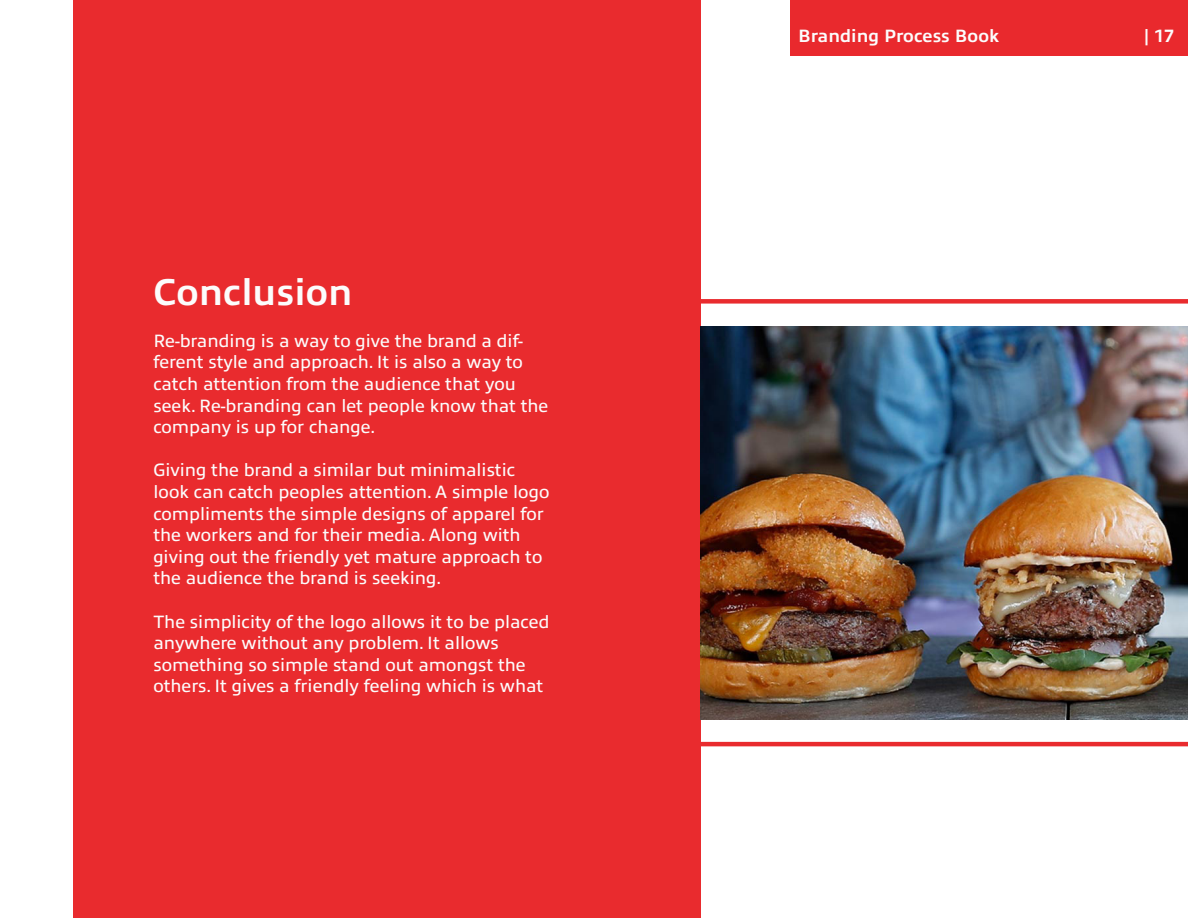
<style>
.page{position:relative;width:1188px;height:918px;background:#fff}
.page>*{position:absolute;margin:0;border:0;box-sizing:border-box;transform-origin:0 0}
.t1{font:700 37.5px "Allumi Std";color:#fcfcfc}
.t2{font:18px/21.6px "Allumi Std";color:#fcfcfc}
.t3{font:700 18px "Allumi Std";color:#fcfcfc}
</style>
<div class="page">
<div style="left:73px;top:0;width:628px;height:918px;background:#e92b2e"></div>
<img style="left:701px;top:326px;width:487px;height:393px">
<div style="left:791px;top:0;width:397px;height:55px;background:#e9292d"></div>
<div style="left:701px;top:299px;width:487px;height:5px;background:#e92b2e"></div>
<hr style="left:701px;top:742px;width:487px;height:4px;background:#e92b2e">
<p class="t1" style="left:153px;top:272px;width:201px">Conclusion</p>
<p class="t2" style="left:153px;top:330px;width:397px">Re-branding is a way to give the brand a dif&shy;ferent style and approach. It is also a way to catch attention from the audience that you seek. Re-branding can let people know that the company is up for change.</p>
<p class="t2" style="left:153px;top:460px;width:398px">Giving the brand a similar but minimalistic look can catch peoples attention. A simple logo compliments the simple designs of apparel for the workers and for their media. Along with giving out the friendly yet mature approach to the audience the brand is seeking.</p>
<p class="t2" style="left:153px;top:611px;width:398px">The simplicity of the logo allows it to be placed anywhere without any problem. It allows something so simple stand out amongst the others. It gives a friendly feeling which is what</p>
<p class="t3" style="left:798px;top:26px;width:203px">Branding Process Book</p>
<p class="t3" style="left:1144px;top:26px;width:31px">| 17</p>
</div>
